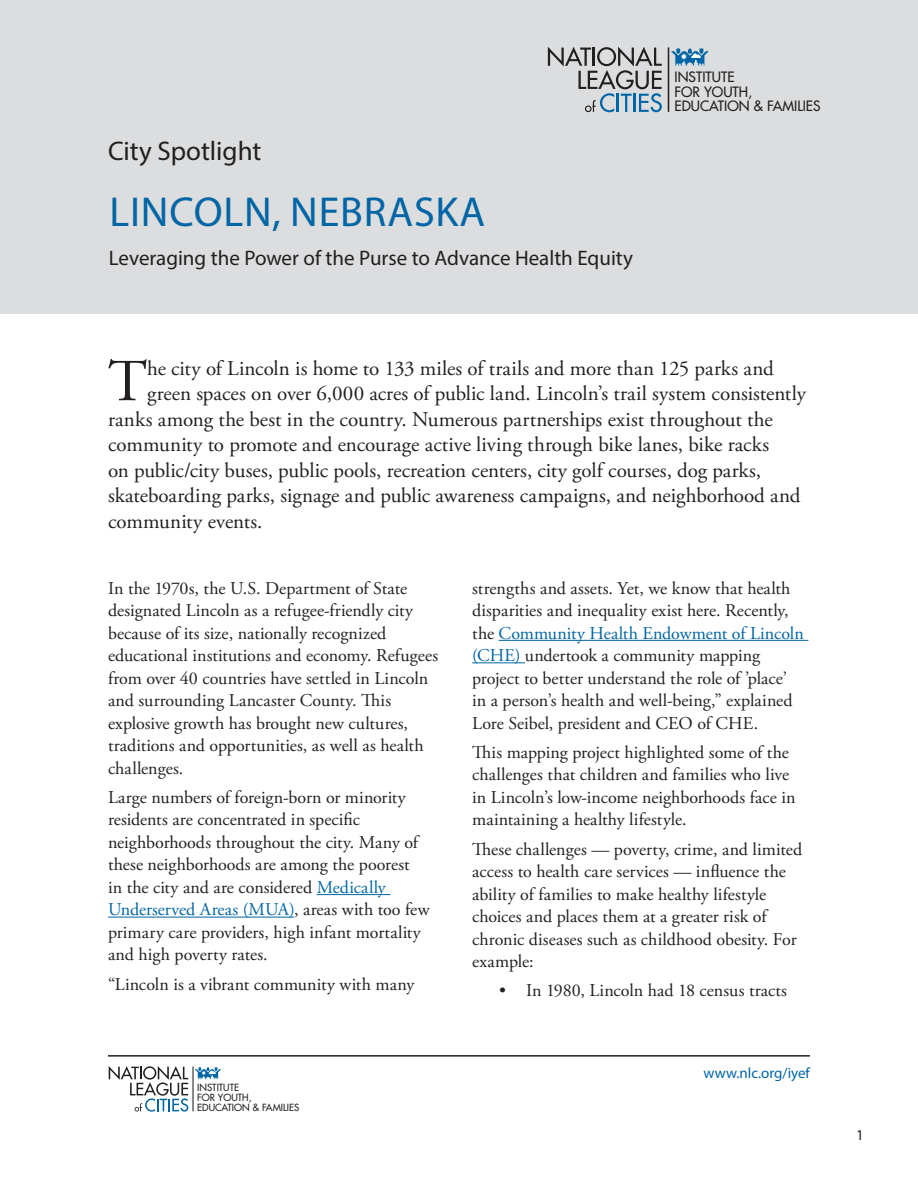
<style>
.page{position:relative;width:918px;height:1188px;background:#fff}
.page>*{position:absolute;margin:0;border:0;box-sizing:border-box;transform-origin:0 0}
.Intro_Paragraph{font:59.4px "Adobe Garamond Pro";color:#231f20}
.t1{font:42px "Myriad Pro";letter-spacing:.02em;color:#0065a4}
.t2{font:27px "Myriad Pro";color:#231f20}
.Intro_Paragraph-2{font:21px "Adobe Garamond Pro";color:#231f20}
.t3{font:21px "Myriad Pro";color:#231f20}
.Body_Paragraph{font:18px/22.5px "Adobe Garamond Pro";color:#231f20}
.t4{font:15px "Myriad Pro";color:#0065a4}
.t5{font:15px "Myriad Pro";color:#231f20}
.t6{font:13.95px/14.7px "Futura";color:#231f20}
.t7{font:9.6px/10.2px "Futura";color:#231f20}
.s1{color:#0065a4}
</style>
<div class="page">
<hr style="left:108px;top:1055px;width:702px;height:2px;background:#231f20">
<div style="left:1px;top:0;width:917px;height:313px;background:#dcdddf"></div>
<svg style="left:548px;top:47px;width:114px;height:65px"></svg>
<hr style="left:668px;top:47px;width:1px;height:65px;background:#231f20">
<svg style="left:671px;top:48px;width:38px;height:18px"></svg>
<hr style="left:317px;top:894px;width:73px;height:1px;background:#0065a4">
<hr style="left:108px;top:917px;width:186px;height:1px;background:#0065a4">
<hr style="left:499px;top:640px;width:309px;height:1px;background:#0065a4">
<hr style="left:472px;top:662px;width:53px;height:1px;background:#0065a4">
<svg style="left:109px;top:1066px;width:79px;height:46px"></svg>
<hr style="left:192px;top:1067px;width:2px;height:44px;background:#231f20">
<svg style="left:195px;top:1067px;width:26px;height:12px"></svg>
<p class="t2" style="left:108px;top:134px;width:155px">City Spotlight</p>
<p class="t1" style="left:109px;top:186px;width:377px">LINCOLN, NEBRASKA</p>
<p class="t3" style="left:109px;top:245px;width:526px">Leveraging the Power of the Purse to Advance Health Equity</p>
<p class="t6" style="left:675px;top:70px;width:147px">INSTITUTE<br>FOR YOUTH,<br>EDUCATION &amp; FAMILIES</p>
<p class="Intro_Paragraph" style="left:108px;top:346px;width:41px">T</p>
<p class="Intro_Paragraph-2" style="left:147px;top:355px;width:628px">he city of Lincoln is home to 133 miles of trails and more than 125 parks and</p>
<p class="Intro_Paragraph-2" style="left:147px;top:381px;width:660px">green spaces on over 6,000 acres of public land. Lincoln’s trail system consistently</p>
<p class="Intro_Paragraph-2" style="left:108px;top:406px;width:666px">ranks among the best in the country. Numerous partnerships exist throughout the</p>
<p class="Intro_Paragraph-2" style="left:108px;top:432px;width:663px">community to promote and encourage active living through bike lanes, bike racks</p>
<p class="Intro_Paragraph-2" style="left:108px;top:457px;width:655px">on public/city buses, public pools, recreation centers, city golf courses, dog parks,</p>
<p class="Intro_Paragraph-2" style="left:108px;top:483px;width:694px">skateboarding parks, signage and public awareness campaigns, and neighborhood and</p>
<p class="Intro_Paragraph-2" style="left:108px;top:508px;width:156px">community events.</p>
<p class="Body_Paragraph" style="left:108px;top:577px;width:332px">In the 1970s, the U.S. Department of State designated Lincoln as a refugee-friendly city because of its size, nationally recognized educational institutions and economy. Refugees from over 40 countries have settled in Lincoln and surrounding Lancaster County. This explosive growth has brought new cultures, traditions and opportunities, as well as health challenges.</p>
<p class="Body_Paragraph" style="left:108px;top:786px;width:323px">Large numbers of foreign-born or minority residents are concentrated in specific neighborhoods throughout the city. Many of these neighborhoods are among the poorest<br>in the city and are considered <span class="s1">Medically Underserved Areas (MUA)</span>, areas with too few primary care providers, high infant mortality and high poverty rates.</p>
<p class="Body_Paragraph" style="left:108px;top:973px;width:308px">“Lincoln is a vibrant community with many</p>
<p class="t7" style="left:197px;top:1082px;width:104px">INSTITUTE<br>FOR YOUTH,<br>EDUCATION &amp; FAMILIES</p>
<p class="Body_Paragraph" style="left:472px;top:577px;width:333px">strengths and assets. Yet, we know that health disparities and inequality exist here. Recently, the <span class="s1">Community Health Endowment of Lincoln (CHE)</span> undertook a community mapping project to better understand the role of ’place’ in a person’s health and well-being,” explained Lore Seibel, president and CEO of CHE.</p>
<p class="Body_Paragraph" style="left:472px;top:741px;width:325px">This mapping project highlighted some of the challenges that children and families who live in Lincoln’s low-income neighborhoods face in maintaining a healthy lifestyle.</p>
<p class="Body_Paragraph" style="left:472px;top:838px;width:332px">These challenges — poverty, crime, and limited access to health care services — influence the ability of families to make healthy lifestyle choices and places them at a greater risk of chronic diseases such as childhood obesity. For example:</p>
<p class="Body_Paragraph" style="left:499px;top:980px;width:289px">• In 1980, Lincoln had 18 census tracts</p>
<p class="t4" style="left:704px;top:1064px;width:108px">www.nlc.org/iyef</p>
<p class="t5" style="left:856px;top:1126px;width:9px">1</p>
</div>
